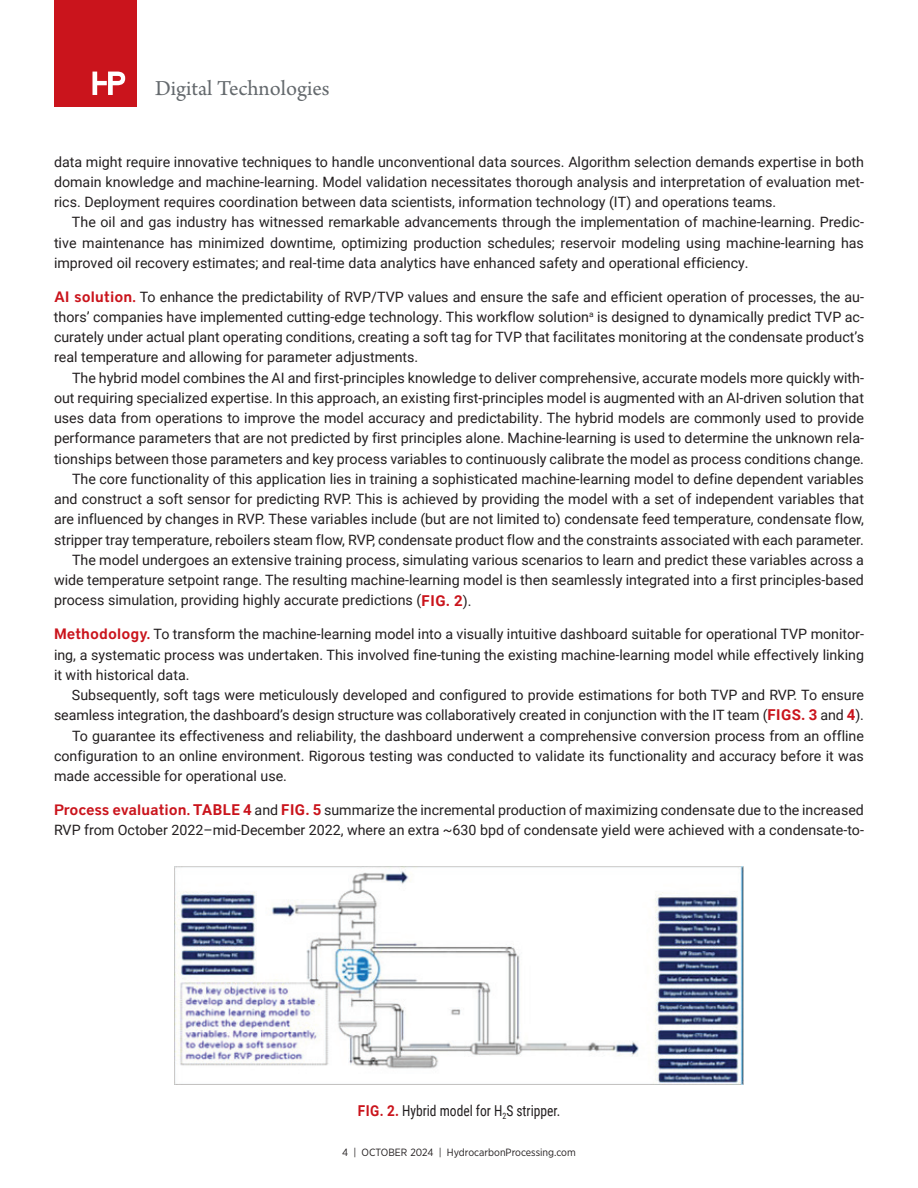
<style>
.page{position:relative;width:918px;height:1188px;background:#fff}
.page>*{position:absolute;margin:0;border:0;box-sizing:border-box;transform-origin:0 0}
.t1{font:22.5px "Arno Pro";color:#64696d}
.t2{font:15px "Roboto Condensed";color:#231f20;scale:.9 1}
.t3{font:14.25px/20.2px "Roboto";color:#231f20;text-align:justify}
.t4{font:10.5px "Gotham Narrow";color:#231f20}
.s1{font-family:"District";font-weight:600;font-size:15px;color:#ca141c}
.s2{font-weight:700;font-size:15px;color:#ca141c}
.s3{font-family:"Roboto";font-weight:700;color:#ca141c}
</style>
<div class="page">
<div style="left:54px;top:0;width:83px;height:107px;background:#ca141c"></div>
<svg style="left:92px;top:72px;width:33px;height:23px"></svg>
<img style="left:174px;top:866px;width:570px;height:219px">
<h1 class="t1" style="left:155px;top:75px;width:176px">Digital Technologies</h1>
<p class="t3" style="left:54px;top:151px;width:812px">data might require innovative techniques to handle unconventional data sources. Algorithm selection demands expertise in both domain knowledge and machine-learning. Model validation necessitates thorough analysis and interpretation of evaluation met&shy;rics. Deployment requires coordination between data scientists, information technology (IT) and operations teams.</p>
<p class="t3" style="left:54px;top:212px;width:812px;text-indent:18px">The oil and gas industry has witnessed remarkable advancements through the implementation of machine-learning. Predic&shy;tive maintenance has minimized downtime, optimizing production schedules; reservoir modeling using machine-learning has improved oil recovery estimates; and real-time data analytics have enhanced safety and operational efficiency.</p>
<p class="t3" style="left:54px;top:286px;width:812px"><span class="s1">AI solution.</span> To enhance the predictability of RVP/TVP values and ensure the safe and efficient operation of processes, the au&shy;thors’ companies have implemented cutting-edge technology. This workflow solution<sup>a</sup> is designed to dynamically predict TVP ac&shy;curately under actual plant operating conditions, creating a soft tag for TVP that facilitates monitoring at the condensate product’s real temperature and allowing for parameter adjustments.</p>
<p class="t3" style="left:72px;top:367px;width:794px">The hybrid model combines the AI and first-principles knowledge to deliver comprehensive, accurate models more quickly with-</p>
<p class="t3" style="left:54px;top:387px;width:812px">out requiring specialized expertise. In this approach, an existing first-principles model is augmented with an AI-driven solution that</p>
<p class="t3" style="left:54px;top:408px;width:812px">uses data from operations to improve the model accuracy and predictability. The hybrid models are commonly used to provide</p>
<p class="t3" style="left:54px;top:428px;width:812px">performance parameters that are not predicted by first principles alone. Machine-learning is used to determine the unknown rela-</p>
<p class="t3" style="left:54px;top:448px;width:812px">tionships between those parameters and key process variables to continuously calibrate the model as process conditions change.</p>
<p class="t3" style="left:72px;top:468px;width:794px">The core functionality of this application lies in training a sophisticated machine-learning model to define dependent variables</p>
<p class="t3" style="left:54px;top:489px;width:812px">and construct a soft sensor for predicting RVP. This is achieved by providing the model with a set of independent variables that</p>
<p class="t3" style="left:54px;top:509px;width:812px">are influenced by changes in RVP. These variables include (but are not limited to) condensate feed temperature, condensate flow,</p>
<p class="t3" style="left:54px;top:529px;width:812px">stripper tray temperature, reboilers steam flow, RVP, condensate product flow and the constraints associated with each parameter.</p>
<p class="t3" style="left:72px;top:549px;width:794px">The model undergoes an extensive training process, simulating various scenarios to learn and predict these variables across a</p>
<p class="t3" style="left:54px;top:570px;width:812px">wide temperature setpoint range. The resulting machine-learning model is then seamlessly integrated into a first principles-based</p>
<p class="t3" style="left:54px;top:590px;width:419px">process simulation, providing highly accurate predictions (<span class="s2">FIG. 2</span>).</p>
<p class="t3" style="left:54px;top:624px;width:812px"><span class="s1">Methodology.</span> To transform the machine-learning model into a visually intuitive dashboard suitable for operational TVP monitor&shy;ing, a systematic process was undertaken. This involved fine-tuning the existing machine-learning model while effectively linking it with historical data.</p>
<p class="t3" style="left:72px;top:684px;width:794px">Subsequently, soft tags were meticulously developed and configured to provide estimations for both TVP and RVP. To ensure</p>
<p class="t3" style="left:54px;top:705px;width:812px">seamless integration, the dashboard’s design structure was collaboratively created in conjunction with the IT team (<span class="s2">FIGS. 3</span> and <span class="s2">4</span>).</p>
<p class="t3" style="left:72px;top:725px;width:794px">To guarantee its effectiveness and reliability, the dashboard underwent a comprehensive conversion process from an offline</p>
<p class="t3" style="left:54px;top:745px;width:811px">configuration to an online environment. Rigorous testing was conducted to validate its functionality and accuracy before it was</p>
<p class="t3" style="left:54px;top:765px;width:235px">made accessible for operational use.</p>
<p class="t3" style="left:54px;top:799px;width:812px"><span class="s1">Process evaluation.</span> <span class="s2">TABLE 4</span> and <span class="s2">FIG. 5</span> summarize the incremental production of maximizing condensate due to the increased<br>RVP from October 2022–mid-December 2022, where an extra ~630 bpd of condensate yield were achieved with a condensate-to-</p>
<p class="t2" style="left:358px;top:1100px;width:226px"><span class="s3">FIG. 2.</span> Hybrid model for H<sub>2</sub>S stripper.</p>
<p class="t4" style="left:342px;top:1146px;width:235px">4 | OCTOBER 2024 | HydrocarbonProcessing.com</p>
</div>
